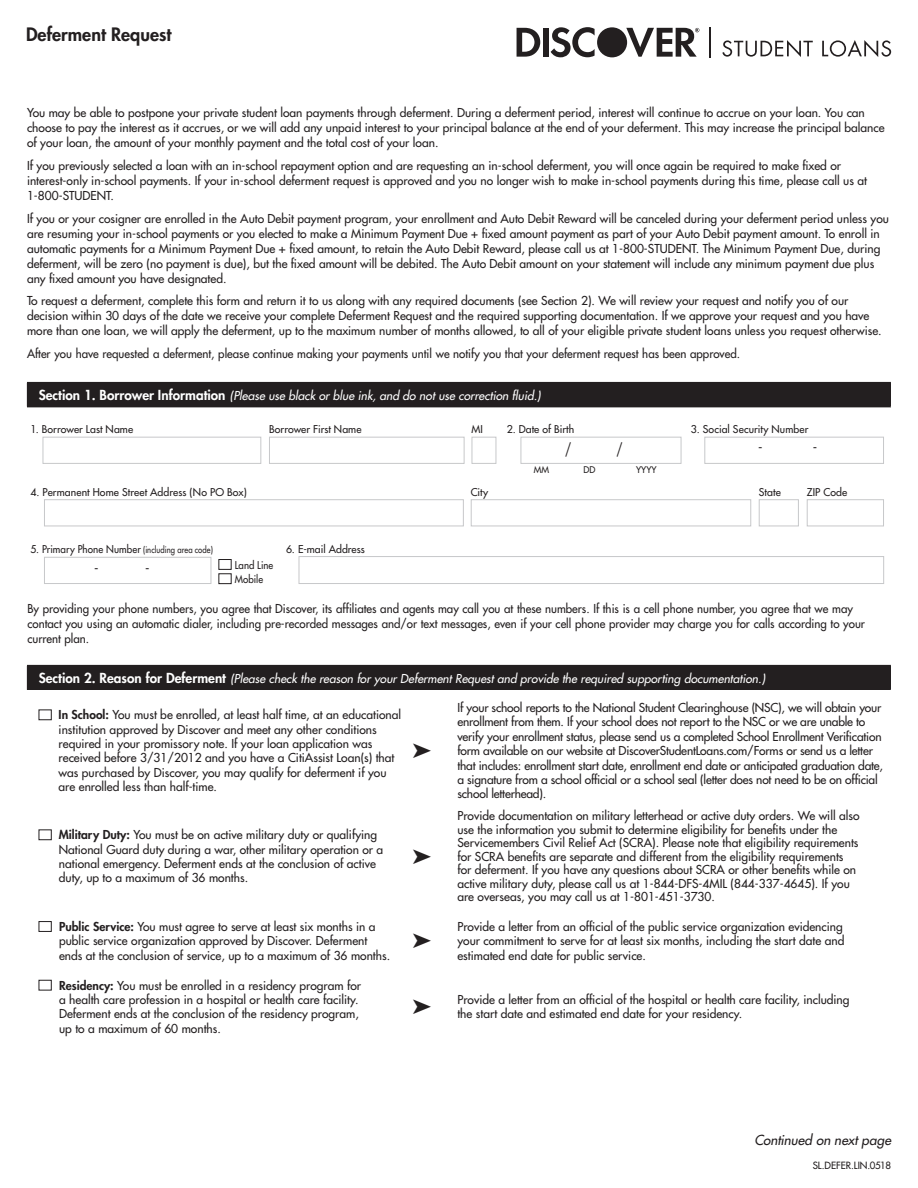
<style>
.page{position:relative;width:918px;height:1188px;background:#fff}
.page>*{position:absolute;margin:0;border:0;box-sizing:border-box;transform-origin:0 0}
.t1{font:800 18px "Futura";color:#231f20}
.t2{font:15px "Futura";color:#231f20;scale:.75 1}
.t3{font:italic 13.5px "Futura";color:#231f20}
.t4{font:13.5px "Futura";color:#231f20}
.t5{font:12px/14.4px "Futura";color:#231f20}
.t6{font:12px/15px "Futura";color:#231f20;scale:.96 1}
.t7{font:italic 12px "Futura";color:#fff}
.t8{font:10.5px "Futura";letter-spacing:.01em;color:#231f20}
.t9{font:10.5px/14.2px "Futura";letter-spacing:.01em;color:#231f20;scale:.92 1}
.t10{font:9.75px "Futura";color:#231f20}
.t11{font:9px "Futura";color:#231f20}
.s1{font-weight:800;font-style:normal;font-size:13.5px}
.s2{font-size:9px}
.s3{font-weight:800}
</style>
<div class="page">
<div style="left:27px;top:382px;width:863px;height:25px;background:#231f20"></div>
<svg style="left:890px;top:383px;width:1px;height:24px"></svg>
<hr style="left:27px;top:382px;width:864px;height:1px;background:#231f20">
<hr style="left:27px;top:407px;width:864px;height:1px;background:#231f20">
<div style="left:27px;top:665px;width:863px;height:25px;background:#231f20"></div>
<svg style="left:890px;top:666px;width:1px;height:24px"></svg>
<hr style="left:446px;top:665px;width:445px;height:1px;background:#231f20">
<div style="left:39px;top:710px;width:12px;height:10px;border:1px solid #231f20"></div>
<div style="left:39px;top:830px;width:12px;height:10px;border:1px solid #231f20"></div>
<div style="left:39px;top:921px;width:12px;height:11px;border:1px solid #231f20"></div>
<div style="left:39px;top:980px;width:12px;height:10px;border:1px solid #231f20"></div>
<div style="left:219px;top:559px;width:12px;height:11px;border:1px solid #231f20"></div>
<div style="left:219px;top:574px;width:12px;height:10px;border:1px solid #231f20"></div>
<div style="left:269px;top:437px;width:195px;height:27px;border:1px solid #c7c8ca"></div>
<div style="left:43px;top:437px;width:218px;height:27px;border:1px solid #c7c8ca"></div>
<div style="left:472px;top:437px;width:24px;height:27px;border:1px solid #c7c8ca"></div>
<div style="left:521px;top:437px;width:160px;height:27px;border:1px solid #c7c8ca"></div>
<div style="left:704px;top:437px;width:180px;height:27px;border:1px solid #c7c8ca"></div>
<div style="left:44px;top:499px;width:420px;height:27px;border:1px solid #c7c8ca"></div>
<div style="left:759px;top:499px;width:40px;height:27px;border:1px solid #c7c8ca"></div>
<div style="left:471px;top:499px;width:280px;height:27px;border:1px solid #c7c8ca"></div>
<div style="left:807px;top:499px;width:77px;height:27px;border:1px solid #c7c8ca"></div>
<div style="left:44px;top:557px;width:167px;height:27px;border:1px solid #c7c8ca"></div>
<div style="left:299px;top:556px;width:585px;height:28px;border:1px solid #c7c8ca"></div>
<svg style="left:517px;top:28px;width:23px;height:29px"></svg>
<div style="left:543px;top:28px;width:5px;height:29px;background:#231f20"></div>
<svg style="left:551px;top:27px;width:44px;height:30px"></svg>
<svg style="left:626px;top:28px;width:73px;height:29px"></svg>
<div style="left:597px;top:27px;width:30px;height:30px;background:#231f20;border-radius:50%"></div>
<svg style="left:722px;top:40px;width:91px;height:17px"></svg>
<svg style="left:822px;top:40px;width:69px;height:17px"></svg>
<hr style="left:709px;top:27px;width:2px;height:30px;background:#231f20">
<h1 class="t1" style="left:26px;top:23px;width:147px">Deferment Request</h1>
<p class="t5" style="left:27px;top:106px;width:859px;line-height:15px">You may be able to postpone your private student loan payments through deferment. During a deferment period, interest will continue to accrue on your loan. You can choose to pay the interest as it accrues, or we will add any unpaid interest to your principal balance at the end of your deferment. This may increase the principal balance of your loan, the amount of your monthly payment and the total cost of your loan.</p>
<p class="t5" style="left:27px;top:158px;width:842px;line-height:15px">If you previously selected a loan with an in-school repayment option and are requesting an in-school deferment, you will once again be required to make fixed or interest-only in-school payments. If your in-school deferment request is approved and you no longer wish to make in-school payments during this time, please call us at<br>1-800-STUDENT.</p>
<p class="t5" style="left:27px;top:211px;width:864px;line-height:15px">If you or your cosigner are enrolled in the Auto Debit payment program, your enrollment and Auto Debit Reward will be canceled during your deferment period unless you are resuming your in-school payments or you elected to make a Minimum Payment Due + fixed amount payment as part of your Auto Debit payment amount. To enroll in automatic payments for a Minimum Payment Due + fixed amount, to retain the Auto Debit Reward, please call us at 1-800-STUDENT. The Minimum Payment Due, during deferment, will be zero (no payment is due), but the fixed amount will be debited. The Auto Debit amount on your statement will include any minimum payment due plus any fixed amount you have designated.</p>
<p class="t5" style="left:27px;top:293px;width:856px;line-height:15px">To request a deferment, complete this form and return it to us along with any required documents (see Section 2). We will review your request and notify you of our decision within 30 days of the date we receive your complete Deferment Request and the required supporting documentation. If we approve your request and you have more than one loan, we will apply the deferment, up to the maximum number of months allowed, to all of your eligible private student loans unless you request otherwise.</p>
<p class="t6" style="left:27px;top:346px;width:744px">After you have requested a deferment, please continue making your payments until we notify you that your deferment request has been approved.</p>
<p class="t7" style="left:39px;top:388px;width:503px"><span class="s1">Section 1. Borrower Information</span> (Please use black or blue ink, and do not use correction fluid.)</p>
<p class="t8" style="left:31px;top:423px;width:104px">1. Borrower Last Name</p>
<p class="t8" style="left:269px;top:423px;width:94px">Borrower First Name</p>
<p class="t8" style="left:472px;top:423px;width:13px">MI</p>
<p class="t8" style="left:507px;top:423px;width:69px">2. Date of Birth</p>
<p class="t8" style="left:691px;top:423px;width:119px">3. Social Security Number</p>
<p class="t11" style="left:534px;top:464px;width:17px">MM</p>
<p class="t11" style="left:583px;top:464px;width:13px">DD</p>
<p class="t11" style="left:636px;top:464px;width:22px">YYYY</p>
<p class="t2" style="left:565px;top:440px;width:10px">/</p>
<p class="t2" style="left:616px;top:440px;width:10px">/</p>
<p class="t4" style="left:758px;top:439px;width:6px">-</p>
<p class="t4" style="left:813px;top:439px;width:6px">-</p>
<p class="t8" style="left:31px;top:485px;width:218px">4. Permanent Home Street Address (No PO Box)</p>
<p class="t8" style="left:471px;top:485px;width:19px">City</p>
<p class="t8" style="left:759px;top:485px;width:24px">State</p>
<p class="t8" style="left:807px;top:485px;width:42px">ZIP Code</p>
<p class="t8" style="left:31px;top:543px;width:184px">5. Primary Phone Number <span class="s2">(including area code)</span></p>
<p class="t4" style="left:94px;top:559px;width:6px">-</p>
<p class="t4" style="left:145px;top:559px;width:6px">-</p>
<p class="t9" style="left:235px;top:558px;width:43px">Land Line<br>Mobile</p>
<p class="t8" style="left:286px;top:543px;width:80px">6. E-mail Address</p>
<p class="t6" style="left:27px;top:601px;width:874px">By providing your phone numbers, you agree that Discover, its affiliates and agents may call you at these numbers. If this is a cell phone number, you agree that we may contact you using an automatic dialer, including pre-recorded messages and/or text messages, even if your cell phone provider may charge you for calls according to your current plan.</p>
<p class="t7" style="left:39px;top:671px;width:728px"><span class="s1">Section 2. Reason for Deferment</span> (Please check the reason for your Deferment Request and provide the required supporting documentation.)</p>
<p class="t5" style="left:59px;top:708px;width:344px"><span class="s3">In School:</span> You must be enrolled, at least half time, at an educational institution approved by Discover and meet any other conditions required in your promissory note. If your loan application was received before 3/31/2012 and you have a CitiAssist Loan(s) that was purchased by Discover, you may qualify for deferment if you are enrolled less than half-time.</p>
<p class="t5" style="left:457px;top:700px;width:427px">If your school reports to the National Student Clearinghouse (NSC), we will obtain your enrollment from them. If your school does not report to the NSC or we are unable to verify your enrollment status, please send us a completed School Enrollment Verification form available on our website at DiscoverStudentLoans.com/Forms or send us a letter that includes: enrollment start date, enrollment end date or anticipated graduation date, a signature from a school official or a school seal (letter does not need to be on official school letterhead).</p>
<p class="t5" style="left:59px;top:828px;width:326px"><span class="s3">Military Duty:</span> You must be on active military duty or qualifying National Guard duty during a war, other military operation or a national emergency. Deferment ends at the conclusion of active duty, up to a maximum of 36 months.</p>
<p class="t5" style="left:457px;top:809px;width:404px;line-height:13.5px">Provide documentation on military letterhead or active duty orders. We will also use the information you submit to determine eligibility for benefits under the Servicemembers Civil Relief Act (SCRA). Please note that eligibility requirements for SCRA benefits are separate and different from the eligibility requirements for deferment. If you have any questions about SCRA or other benefits while on active military duty, please call us at 1-844-DFS-4MIL (844-337-4645). If you are overseas, you may call us at 1-801-451-3730.</p>
<p class="t5" style="left:59px;top:919px;width:333px"><span class="s3">Public Service:</span> You must agree to serve at least six months in a public service organization approved by Discover. Deferment ends at the conclusion of service, up to a maximum of 36 months.</p>
<p class="t5" style="left:457px;top:919px;width:388px">Provide a letter from an official of the public service organization evidencing your commitment to serve for at least six months, including the start date and estimated end date for public service.</p>
<p class="t5" style="left:59px;top:978px;width:303px"><span class="s3">Residency:</span> You must be enrolled in a residency program for a health care profession in a hospital or health care facility.<br>Deferment ends at the conclusion of the residency program, up to a maximum of 60 months.</p>
<p class="t5" style="left:457px;top:992px;width:394px">Provide a letter from an official of the hospital or health care facility, including the start date and estimated end date for your residency.</p>
<p class="t3" style="left:755px;top:1132px;width:138px">Continued on next page</p>
<p class="t10" style="left:813px;top:1159px;width:80px">SL.DEFER.LIN.0518</p>
</div>
